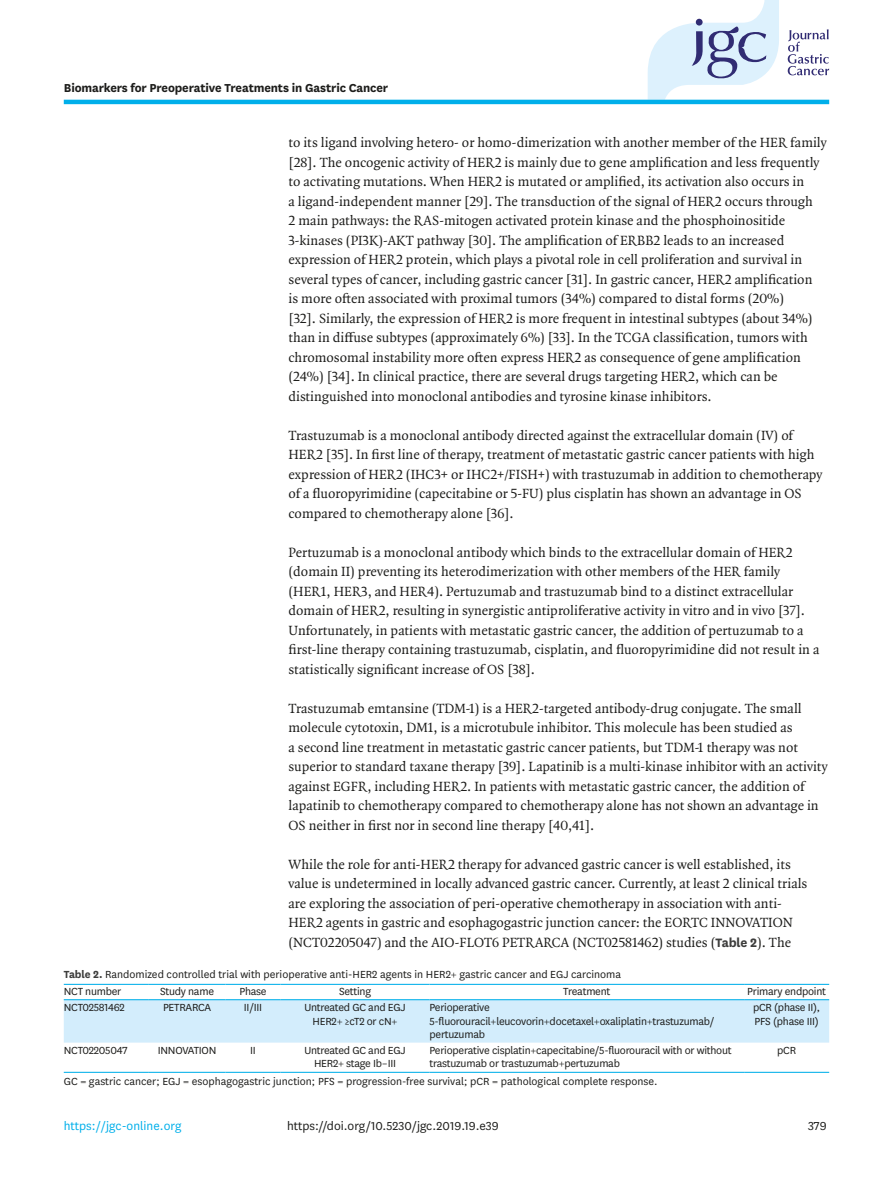
<style>
.page{position:relative;width:893px;height:1191px;background:#fff}
.page>*{position:absolute;margin:0;border:0;box-sizing:border-box;transform-origin:0 0}
.body_p{font:14.25px/19.5px "Quadraat OT";color:#1d1d1b}
.body_p_first{font:14.25px/19.5px "Quadraat OT";color:#1d1d1b}
.alt-title-type{font:700 13.5px "National";letter-spacing:-.01em;color:#1d1d1b}
.doi_running_footer{font:13.5px "National";color:#1d1d1b}
.t1{font:13.5px "National";color:#00afea}
.tbody_entry{font:12px/13.5px "National";letter-spacing:-.02em;color:#1d1d1b}
.table-wrap-foot_p_fi{font:12px "National";color:#1d1d1b}
.table-wrap_caption{font:12px "National";color:#1d1d1b}
.thead_entry{font:12px "National";letter-spacing:-.02em;color:#1d1d1b}
.s1{font-family:"National";font-weight:700;color:#3d3d3c}
.s2{font-weight:700;color:#3d3d3c}
</style>
<div class="page">
<svg style="left:648px;top:0;width:131px;height:100px"></svg>
<svg style="left:788px;top:29px;width:41px;height:46px"></svg>
<hr style="left:64px;top:100px;width:765px;height:4px;background:#00afea">
<div style="left:64px;top:1000px;width:765px;height:42px;background:#d3edfc"></div>
<hr style="left:64px;top:983px;width:85px;height:2px;background:#00afea">
<hr style="left:149px;top:983px;width:76px;height:2px;background:#00afea">
<hr style="left:225px;top:983px;width:56px;height:2px;background:#00afea">
<hr style="left:281px;top:983px;width:148px;height:2px;background:#00afea">
<hr style="left:429px;top:983px;width:315px;height:2px;background:#00afea">
<hr style="left:744px;top:983px;width:85px;height:2px;background:#00afea">
<hr style="left:64px;top:999px;width:85px;height:1px;background:#00afea">
<hr style="left:149px;top:999px;width:76px;height:1px;background:#00afea">
<hr style="left:225px;top:999px;width:56px;height:1px;background:#00afea">
<hr style="left:281px;top:999px;width:148px;height:1px;background:#00afea">
<hr style="left:429px;top:999px;width:315px;height:1px;background:#00afea">
<hr style="left:744px;top:999px;width:85px;height:1px;background:#00afea">
<hr style="left:64px;top:1071px;width:85px;height:1px;background:#00afea">
<hr style="left:149px;top:1071px;width:76px;height:1px;background:#00afea">
<hr style="left:225px;top:1071px;width:56px;height:1px;background:#00afea">
<hr style="left:281px;top:1071px;width:148px;height:1px;background:#00afea">
<hr style="left:429px;top:1071px;width:315px;height:1px;background:#00afea">
<hr style="left:744px;top:1071px;width:85px;height:1px;background:#00afea">
<p class="alt-title-type" style="left:64px;top:78px;width:326px">Biomarkers for Preoperative Treatments in Gastric Cancer</p>
<p class="body_p_first" style="left:289px;top:133px;width:540px">to its ligand involving hetero- or homo-dimerization with another member of the HER family [28]. The oncogenic activity of HER2 is mainly due to gene amplification and less frequently to activating mutations. When HER2 is mutated or amplified, its activation also occurs in<br>a ligand-independent manner [29]. The transduction of the signal of HER2 occurs through<br>2 main pathways: the RAS-mitogen activated protein kinase and the phosphoinositide 3-kinases (PI3K)-AKT pathway [30]. The amplification of ERBB2 leads to an increased expression of HER2 protein, which plays a pivotal role in cell proliferation and survival in several types of cancer, including gastric cancer [31]. In gastric cancer, HER2 amplification<br>is more often associated with proximal tumors (34%) compared to distal forms (20%)<br>[32]. Similarly, the expression of HER2 is more frequent in intestinal subtypes (about 34%) than in diffuse subtypes (approximately 6%) [33]. In the TCGA classification, tumors with chromosomal instability more often express HER2 as consequence of gene amplification (24%) [34]. In clinical practice, there are several drugs targeting HER2, which can be distinguished into monoclonal antibodies and tyrosine kinase inhibitors.</p>
<p class="body_p" style="left:289px;top:425px;width:535px">Trastuzumab is a monoclonal antibody directed against the extracellular domain (IV) of HER2 [35]. In first line of therapy, treatment of metastatic gastric cancer patients with high expression of HER2 (IHC3+ or IHC2+/FISH+) with trastuzumab in addition to chemotherapy of a fluoropyrimidine (capecitabine or 5-FU) plus cisplatin has shown an advantage in OS compared to chemotherapy alone [36].</p>
<p class="body_p" style="left:289px;top:542px;width:532px">Pertuzumab is a monoclonal antibody which binds to the extracellular domain of HER2 (domain II) preventing its heterodimerization with other members of the HER family (HER1, HER3, and HER4). Pertuzumab and trastuzumab bind to a distinct extracellular domain of HER2, resulting in synergistic antiproliferative activity in vitro and in vivo [37].<br>Unfortunately, in patients with metastatic gastric cancer, the addition of pertuzumab to a first-line therapy containing trastuzumab, cisplatin, and fluoropyrimidine did not result in a statistically significant increase of OS [38].</p>
<p class="body_p" style="left:289px;top:698px;width:541px">Trastuzumab emtansine (TDM-1) is a HER2-targeted antibody-drug conjugate. The small molecule cytotoxin, DM1, is a microtubule inhibitor. This molecule has been studied as<br>a second line treatment in metastatic gastric cancer patients, but TDM-1 therapy was not superior to standard taxane therapy [39]. Lapatinib is a multi-kinase inhibitor with an activity against EGFR, including HER2. In patients with metastatic gastric cancer, the addition of lapatinib to chemotherapy compared to chemotherapy alone has not shown an advantage in OS neither in first nor in second line therapy [40,41].</p>
<p class="body_p" style="left:289px;top:854px;width:520px">While the role for anti-HER2 therapy for advanced gastric cancer is well established, its value is undetermined in locally advanced gastric cancer. Currently, at least 2 clinical trials are exploring the association of peri-operative chemotherapy in association with anti-HER2 agents in gastric and esophagogastric junction cancer: the EORTC INNOVATION (NCT02205047) and the AIO-FLOT6 PETRARCA (NCT02581462) studies (<span class="s1">Table 2</span>). The</p>
<p class="table-wrap_caption" style="left:64px;top:966px;width:559px"><span class="s2">Table 2.</span> Randomized controlled trial with perioperative anti-HER2 agents in HER2+ gastric cancer and EGJ carcinoma</p>
<p class="thead_entry" style="left:64px;top:984px;width:59px">NCT number</p>
<p class="thead_entry" style="left:160px;top:984px;width:55px">Study name</p>
<p class="thead_entry" style="left:239px;top:984px;width:29px">Phase</p>
<p class="thead_entry" style="left:339px;top:984px;width:34px">Setting</p>
<p class="thead_entry" style="left:563px;top:984px;width:49px">Treatment</p>
<p class="thead_entry" style="left:747px;top:984px;width:80px">Primary endpoint</p>
<p class="tbody_entry" style="left:64px;top:1000px;width:63px">NCT02581462</p>
<p class="tbody_entry" style="left:163px;top:1000px;width:50px">PETRARCA</p>
<p class="tbody_entry" style="left:244px;top:1000px;width:20px">II/III</p>
<p class="tbody_entry" style="left:304px;top:1000px;width:103px;text-align:center">Untreated GC and EGJ<br>HER2+ ≥cT2 or cN+</p>
<p class="tbody_entry" style="left:429px;top:1000px;width:286px">Perioperative<br>5-fluorouracil+leucovorin+docetaxel+oxaliplatin+trastuzumab/ pertuzumab</p>
<p class="tbody_entry" style="left:753px;top:1000px;width:69px">pCR (phase II),<br>PFS (phase III)</p>
<p class="tbody_entry" style="left:64px;top:1042px;width:65px">NCT02205047</p>
<p class="tbody_entry" style="left:158px;top:1042px;width:60px">INNOVATION</p>
<p class="tbody_entry" style="left:250px;top:1042px;width:7px">II</p>
<p class="tbody_entry" style="left:304px;top:1042px;width:103px;text-align:center">Untreated GC and EGJ<br>HER2+ stage Ib–III</p>
<p class="tbody_entry" style="left:429px;top:1042px;width:304px">Perioperative cisplatin+capecitabine/5-fluorouracil with or without trastuzumab or trastuzumab+pertuzumab</p>
<p class="tbody_entry" style="left:777px;top:1042px;width:20px">pCR</p>
<p class="table-wrap-foot_p_fi" style="left:64px;top:1073px;width:595px">GC = gastric cancer; EGJ = esophagogastric junction; PFS = progression-free survival; pCR = pathological complete response.</p>
<p class="t1" style="left:64px;top:1116px;width:119px">https://jgc-online.org</p>
<p class="doi_running_footer" style="left:287px;top:1116px;width:213px">https://doi.org/10.5230/jgc.2019.19.e39</p>
<p class="doi_running_footer" style="left:808px;top:1116px;width:20px">379</p>
</div>
